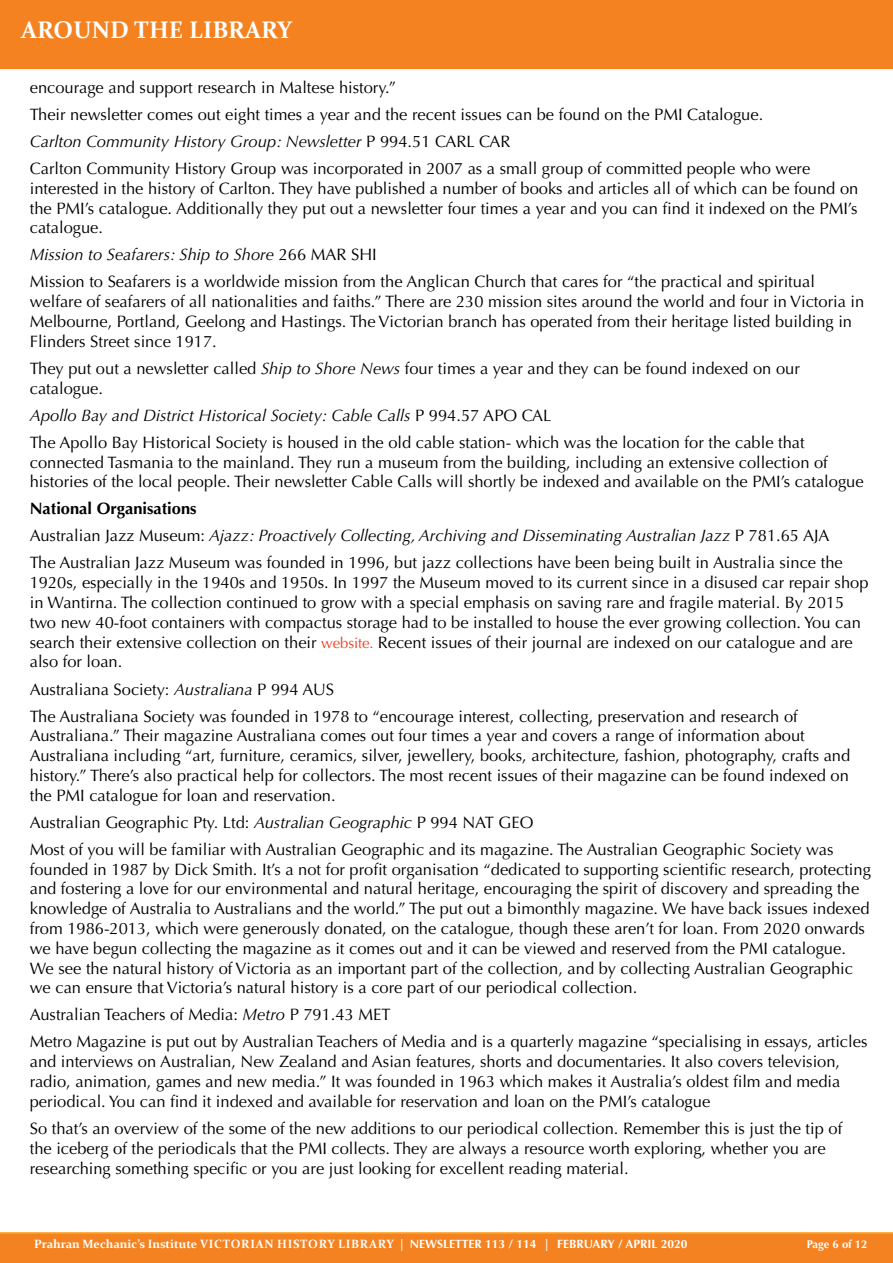
<style>
.page{position:relative;width:893px;height:1263px;background:#fff}
.page>*{position:absolute;margin:0;border:0;box-sizing:border-box;transform-origin:0 0}
.t1{font:700 24px "Constantia";color:#fff}
.t2{font:16.5px/19.8px "Optima LT Std";color:#000}
.t3{font:700 12px "Constantia";color:#fff}
.t4{font:700 11.25px "Optima LT Std";color:#fff}
.s1{font-style:italic}
.s2{font-weight:700}
.s3{font-size:15px;color:#ef4123}
.s4{font-family:"Optima LT Std"}
</style>
<div class="page">
<div style="left:0;top:1232px;width:893px;height:31px;background:#f58220"></div>
<div style="left:0;top:0;width:893px;height:69px;background:#f58220"></div>
<h1 class="t1" style="left:21px;top:14px;width:272px">AROUND THE LIBRARY</h1>
<p class="t2" style="left:30px;top:74px;width:782px;line-height:27px">encourage and support research in Maltese history.”<br>Their newsletter comes out eight times a year and the recent issues can be found on the PMI Catalogue.<br><span class="s1">Carlton Community History Group: Newsletter</span> P 994.51 CARL CAR<br>Carlton Community History Group was incorporated in 2007 as a small group of committed people who were</p>
<p class="t2" style="left:30px;top:179px;width:830px;text-align:justify">interested in the history of Carlton. They have published a number of books and articles all of which can be found on the PMI’s catalogue. Additionally they put out a newsletter four times a year and you can find it indexed on the PMI’s catalogue.</p>
<p class="t2" style="left:30px;top:242px;width:787px;line-height:27px"><span class="s1">Mission to Seafarers: Ship to Shore</span> 266 MAR SHI<br>Mission to Seafarers is a worldwide mission from the Anglican Church that cares for “the practical and spiritual</p>
<p class="t2" style="left:30px;top:292px;width:836px">welfare of seafarers of all nationalities and faiths.” There are 230 mission sites around the world and four in Victoria in<br>Melbourne, Portland, Geelong and Hastings. The Victorian branch has operated from their heritage listed building in<br>Flinders Street since 1917.</p>
<p class="t2" style="left:30px;top:359px;width:772px">They put out a newsletter called <span class="s1">Ship to Shore News</span> four times a year and they can be found indexed on our catalogue.</p>
<p class="t2" style="left:30px;top:402px;width:776px;line-height:27px"><span class="s1">Apollo Bay and District Historical Society: Cable Calls</span> P 994.57 APO CAL<br>The Apollo Bay Historical Society is housed in the old cable station- which was the location for the cable that</p>
<p class="t2" style="left:30px;top:452px;width:835px">connected Tasmania to the mainland. They run a museum from the building, including an extensive collection of histories of the local people. Their newsletter Cable Calls will shortly be indexed and available on the PMI’s catalogue</p>
<p class="t2" style="left:30px;top:495px;width:815px;line-height:27px"><span class="s2">National Organisations<br></span>Australian Jazz Museum: <span class="s1">Ajazz: Proactively Collecting, Archiving and Disseminating Australian Jazz</span> P 781.65 AJA<br>The Australian Jazz Museum was founded in 1996, but jazz collections have been being built in Australia since the</p>
<p class="t2" style="left:30px;top:573px;width:840px">1920s, especially in the 1940s and 1950s. In 1997 the Museum moved to its current since in a disused car repair shop in Wantirna. The collection continued to grow with a special emphasis on saving rare and fragile material. By 2015 two new 40-foot containers with compactus storage had to be installed to house the ever growing collection. You can search their extensive collection on their <span class="s3">website.</span> Recent issues of their journal are indexed on our catalogue and are also for loan.</p>
<p class="t2" style="left:30px;top:676px;width:769px;line-height:27px">Australiana Society: <span class="s1">Australiana</span> P 994 AUS<br>The Australiana Society was founded in 1978 to “encourage interest, collecting, preservation and research of</p>
<p class="t2" style="left:30px;top:726px;width:822px">Australiana.” Their magazine Australiana comes out four times a year and covers a range of information about Australiana including “art, furniture, ceramics, silver, jewellery, books, architecture, fashion, photography, crafts and history.” There’s also practical help for collectors. The most recent issues of their magazine can be found indexed on the PMI catalogue for loan and reservation.</p>
<p class="t2" style="left:30px;top:809px;width:805px;line-height:27px">Australian Geographic Pty. Ltd: <span class="s1">Australian Geographic</span> P 994 NAT GEO<br>Most of you will be familiar with Australian Geographic and its magazine. The Australian Geographic Society was</p>
<p class="t2" style="left:30px;top:859px;width:843px">founded in 1987 by Dick Smith. It’s a not for profit organisation “dedicated to supporting scientific research, protecting and fostering a love for our environmental and natural heritage, encouraging the spirit of discovery and spreading the knowledge of Australia to Australians and the world.” The put out a bimonthly magazine. We have back issues indexed from 1986-2013, which were generously donated, on the catalogue, though these aren’t for loan. From 2020 onwards we have begun collecting the magazine as it comes out and it can be viewed and reserved from the PMI catalogue.<br>We see the natural history of Victoria as an important part of the collection, and by collecting Australian Geographic we can ensure that Victoria’s natural history is a core part of our periodical collection.</p>
<p class="t2" style="left:30px;top:1001px;width:839px;line-height:27px">Australian Teachers of Media: <span class="s1">Metro</span> P 791.43 MET<br>Metro Magazine is put out by Australian Teachers of Media and is a quarterly magazine “specialising in essays, articles</p>
<p class="t2" style="left:30px;top:1052px;width:812px;text-align:justify">and interviews on Australian, New Zealand and Asian features, shorts and documentaries. It also covers television, radio, animation, games and new media.” It was founded in 1963 which makes it Australia’s oldest film and media periodical. You can find it indexed and available for reservation and loan on the PMI’s catalogue</p>
<p class="t2" style="left:30px;top:1119px;width:814px">So that’s an overview of the some of the new additions to our periodical collection. Remember this is just the tip of the iceberg of the periodicals that the PMI collects. They are always a resource worth exploring, whether you are researching something specific or you are just looking for excellent reading material.</p>
<p class="t3" style="left:34px;top:1235px;width:655px">Prahran Mechanic’s Institute VICTORIAN HISTORY LIBRARY | <span class="s4">NEWSLETTER 113 / 114 | FEBRUARY / APRIL 2020</span></p>
<p class="t4" style="left:807px;top:1237px;width:62px">Page 6 of 12</p>
</div>
